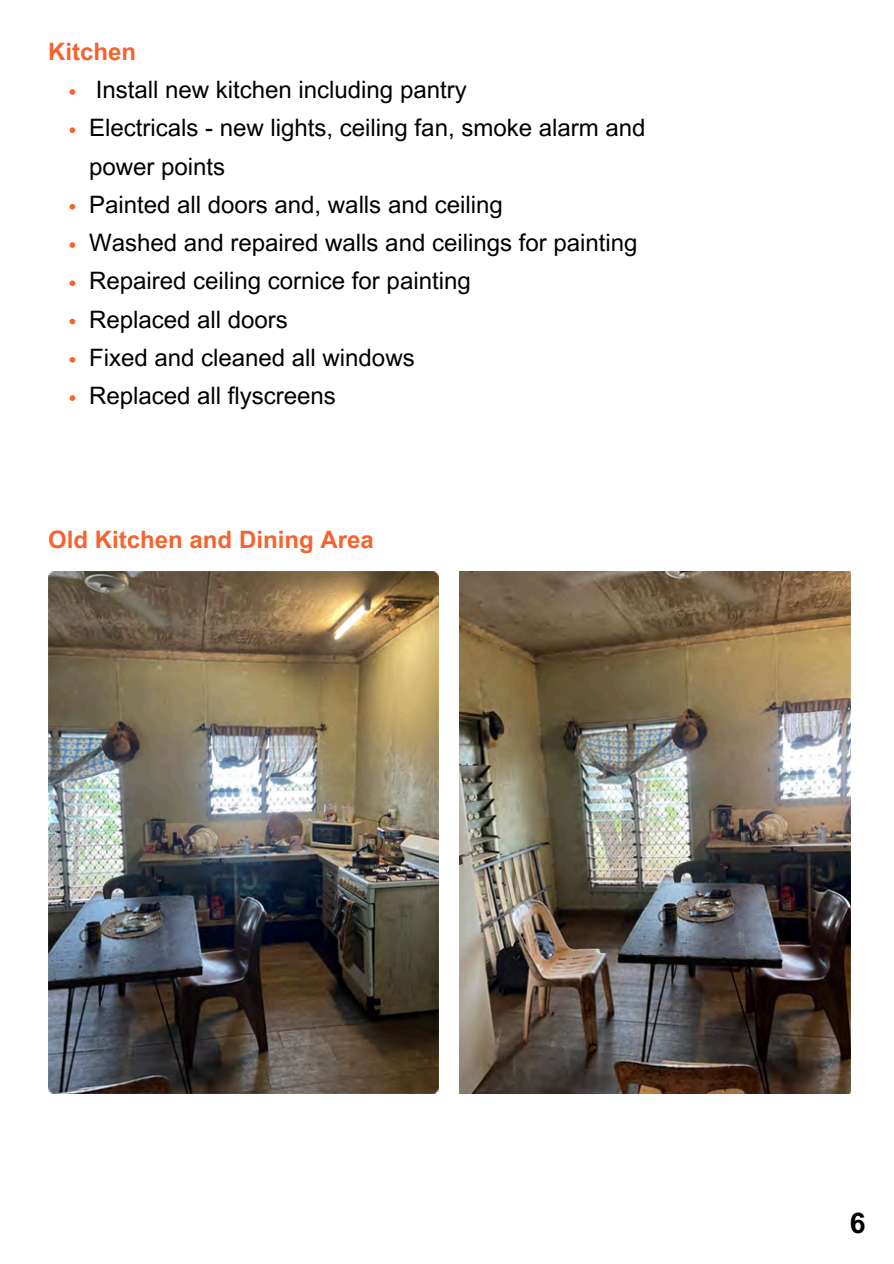
<style>
.page{position:relative;width:894px;height:1264px;background:#fff}
.page>*{position:absolute;margin:0;border:0;box-sizing:border-box;transform-origin:0 0}
.t1{font:700 28.5px "Arial MT Pro";color:#000}
.t2{font:24px/38.2px "Arial MT Pro";color:#000}
.t3{font:700 24px "Arial MT Pro";color:#f7632d}
</style>
<div class="page">
<img style="left:48px;top:572px;width:391px;height:521px">
<img style="left:459px;top:572px;width:390px;height:521px">
<svg style="left:70px;top:89px;width:5px;height:6px"></svg>
<svg style="left:70px;top:127px;width:5px;height:6px"></svg>
<svg style="left:70px;top:204px;width:5px;height:5px"></svg>
<svg style="left:70px;top:242px;width:5px;height:6px"></svg>
<svg style="left:70px;top:280px;width:5px;height:6px"></svg>
<svg style="left:70px;top:319px;width:5px;height:5px"></svg>
<svg style="left:70px;top:357px;width:5px;height:5px"></svg>
<svg style="left:70px;top:395px;width:5px;height:6px"></svg>
<p class="t3" style="left:48px;top:42px;width:89px">Kitchen</p>
<p class="t2" style="left:96px;top:74px;width:372px">Install new kitchen including pantry</p>
<p class="t2" style="left:89px;top:112px;width:558px">Electricals - new lights, ceiling fan, smoke alarm and power points</p>
<p class="t2" style="left:89px;top:188px;width:415px">Painted all doors and, walls and ceiling</p>
<p class="t2" style="left:89px;top:227px;width:550px">Washed and repaired walls and ceilings for painting</p>
<p class="t2" style="left:89px;top:265px;width:383px">Repaired ceiling cornice for painting</p>
<p class="t2" style="left:89px;top:303px;width:200px">Replaced all doors</p>
<h1 class="t2" style="left:89px;top:341px;width:327px">Fixed and cleaned all windows</h1>
<p class="t2" style="left:89px;top:380px;width:248px">Replaced all flyscreens</p>
<p class="t3" style="left:48px;top:530px;width:327px">Old Kitchen and Dining Area</p>
<p class="t1" style="left:849px;top:1212px;width:17px">6</p>
</div>
